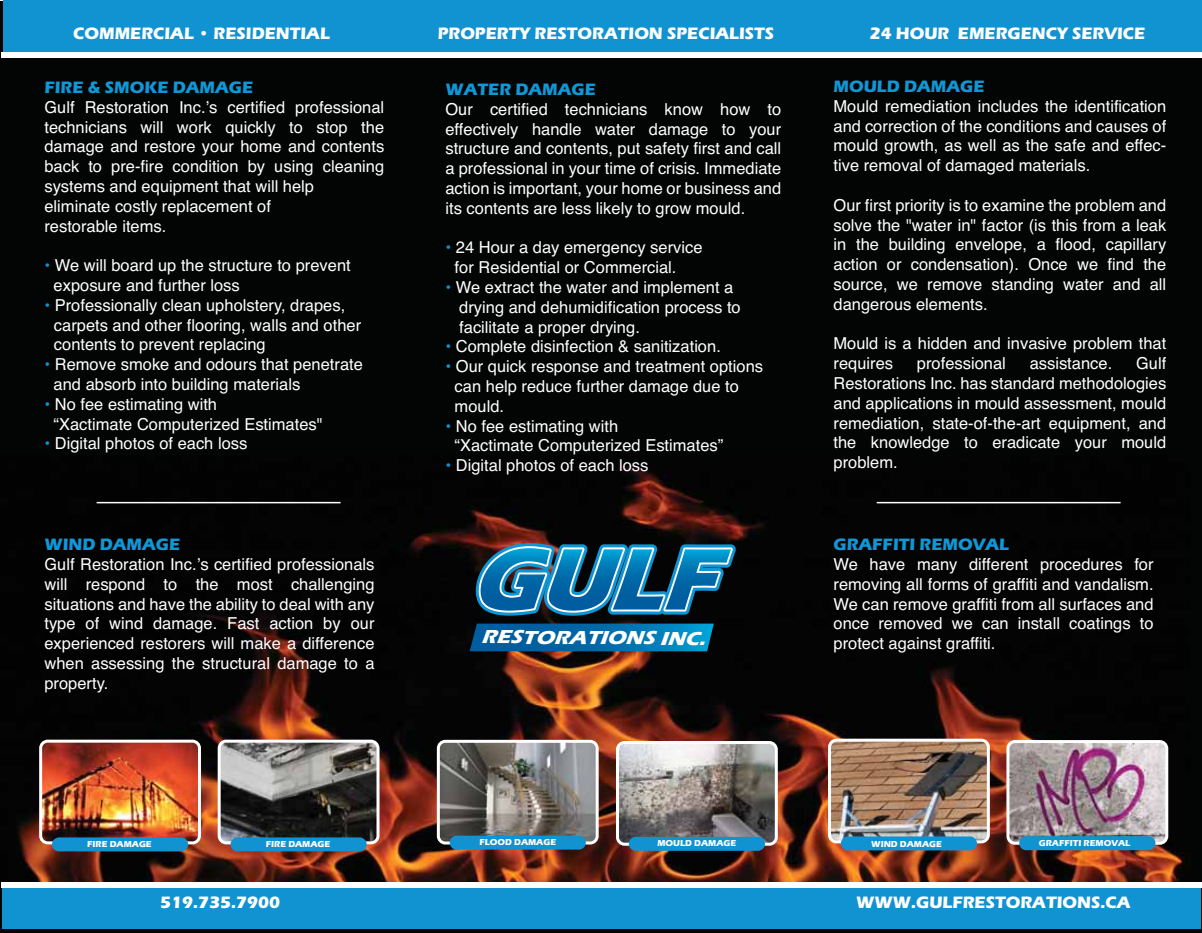
<style>
.page{position:relative;width:1202px;height:933px;background:#fff}
.page>*{position:absolute;margin:0;border:0;box-sizing:border-box;transform-origin:0 0}
.t1{font:italic 700 19.65px "Eras ITC";color:#fff;scale:1.09 1}
.t2{font:700 17.1px "Eras ITC";color:#fff}
.t3{font:700 17.1px "Eras ITC";color:#1097d5}
.t4{font:16.5px/19.8px "Helvetica";color:#fff}
.t5{font:700 8.85px "Eras ITC";color:#fff}
.s1{color:#1293d1}
</style>
<div class="page">
<div style="left:0;top:2px;width:1202px;height:931px;background:#030404"></div>
<img style="left:1px;top:466px;width:1190px;height:422px">
<div style="left:2px;top:888px;width:1199px;height:41px;background:#1293d1"></div>
<div style="left:2px;top:882px;width:1200px;height:6px;background:#fff"></div>
<div style="left:3px;top:0;width:1198px;height:53px;background:#1293d1"></div>
<div style="left:2px;top:53px;width:1200px;height:5px;background:#fff"></div>
<img style="left:829px;top:740px;width:159px;height:102px">
<div style="left:828px;top:739px;width:162px;height:104px;border:3px solid #fff;border-radius:7px"></div>
<div style="left:841px;top:836px;width:136px;height:14px;background:#1293d1;border-radius:7px"></div>
<svg style="left:438px;top:741px;width:159px;height:102px;background:#787672"></svg>
<div style="left:437px;top:740px;width:162px;height:105px;border:3px solid #fff;border-radius:7px"></div>
<div style="left:450px;top:836px;width:136px;height:14px;background:#1293d1;border-radius:7px"></div>
<img style="left:1010px;top:742px;width:157px;height:101px">
<div style="left:1006px;top:740px;width:162px;height:105px;border:3px solid #fff;border-radius:7px"></div>
<div style="left:1019px;top:836px;width:136px;height:14px;background:#1293d1;border-radius:7px"></div>
<svg style="left:219px;top:741px;width:159px;height:102px"></svg>
<div style="left:218px;top:740px;width:161px;height:104px;border:3px solid #fff;border-radius:7px"></div>
<div style="left:230px;top:837px;width:137px;height:14px;background:#1293d1;border-radius:7px"></div>
<img style="left:41px;top:741px;width:158px;height:102px;border-radius:7px">
<div style="left:39px;top:740px;width:162px;height:104px;border:3px solid #fff;border-radius:7px"></div>
<div style="left:52px;top:837px;width:136px;height:14px;background:#1293d1;border-radius:7px"></div>
<svg style="left:617px;top:743px;width:157px;height:101px;background:#8c8885"></svg>
<div style="left:616px;top:741px;width:162px;height:105px;border:3px solid #fff;border-radius:7px"></div>
<div style="left:629px;top:837px;width:136px;height:14px;background:#1293d1;border-radius:7px"></div>
<svg style="left:470px;top:624px;width:244px;height:27px;background:#006ca9"></svg>
<svg style="left:476px;top:543px;width:260px;height:73px"></svg>
<hr style="left:97px;top:502px;width:244px;height:1px;background:#fff">
<hr style="left:877px;top:502px;width:244px;height:1px;background:#fff">
<p class="t2" style="left:73px;top:28px;width:258px">COMMERCIAL •-RESIDENTIAL</p>
<p class="t2" style="left:438px;top:28px;width:338px">PROPERTY RESTORATION SPECIALISTS</p>
<p class="t2" style="left:870px;top:28px;width:277px">24 HOUR EMERGENCY SERVICE</p>
<p class="t3" style="left:44px;top:82px;width:210px">FIRE &amp; SMOKE DAMAGE</p>
<p class="t4" style="left:44px;top:99px;width:341px">Gulf Restoration Inc.’s certified professional technicians will work quickly to stop the damage and restore your home and contents back to pre-fire condition by using cleaning systems and equipment that will help<br>eliminate costly replacement of<br>restorable items.</p>
<p class="t4" style="left:54px;top:257px;width:299px;text-indent:-9px"><span class="s1">•</span> We will board up the structure to prevent exposure and further loss</p>
<p class="t4" style="left:54px;top:297px;width:309px;text-indent:-9px"><span class="s1">•</span> Professionally clean upholstery, drapes, carpets and other flooring, walls and other contents to prevent replacing</p>
<p class="t4" style="left:54px;top:356px;width:311px;text-indent:-9px"><span class="s1">•</span> Remove smoke and odours that penetrate and absorb into building materials</p>
<p class="t4" style="left:54px;top:396px;width:271px;text-indent:-9px"><span class="s1">•</span> No fee estimating with<br>“Xactimate Computerized Estimates"</p>
<p class="t4" style="left:44px;top:435px;width:204px"><span class="s1">•</span> Digital photos of each loss</p>
<p class="t3" style="left:44px;top:539px;width:137px">WIND DAMAGE</p>
<p class="t4" style="left:44px;top:556px;width:332px;text-align:justify">Gulf Restoration Inc.’s certified professionals will respond to the most challenging situations and have the ability to deal with any type of wind damage. Fast action by our experienced restorers will make a difference when assessing the structural damage to a property.</p>
<p class="t3" style="left:445px;top:84px;width:152px">WATER DAMAGE</p>
<p class="t4" style="left:445px;top:101px;width:337px;text-align:justify">Our certified technicians know how to effectively handle water damage to your structure and contents, put safety first and call a professional in your time of crisis. Immediate action is important, your home or business and its contents are less likely to grow mould.</p>
<p class="t4" style="left:455px;top:239px;width:249px;text-indent:-9px"><span class="s1">•</span> 24 Hour a day emergency service for Residential or Commercial.</p>
<p class="t4" style="left:459px;top:279px;width:283px;text-indent:-14px"><span class="s1">•</span> We extract the water and implement a drying and dehumidification process to facilitate a proper drying.</p>
<p class="t4" style="left:445px;top:338px;width:277px"><span class="s1">•</span> Complete disinfection &amp; sanitization.</p>
<p class="t4" style="left:455px;top:358px;width:310px;text-indent:-9px"><span class="s1">•</span> Our quick response and treatment options can help reduce further damage due to mould.</p>
<p class="t4" style="left:455px;top:418px;width:270px;text-indent:-9px"><span class="s1">•</span> No fee estimating with<br>“Xactimate Computerized Estimates”</p>
<p class="t4" style="left:445px;top:457px;width:204px"><span class="s1">•</span> Digital photos of each loss</p>
<p class="t1" style="left:481px;top:631px;width:212px">RESTORATIONS INC.</p>
<p class="t3" style="left:833px;top:81px;width:152px">MOULD DAMAGE</p>
<p class="t4" style="left:833px;top:98px;width:334px;text-align:justify">Mould remediation includes the identification and correction of the conditions and causes of mould growth, as well as the safe and effec&shy;tive removal of damaged materials.</p>
<p class="t4" style="left:833px;top:197px;width:334px;text-align:justify">Our first priority is to examine the problem and solve the "water in" factor (is this from a leak in the building envelope, a flood, capillary action or condensation). Once we find the source, we remove standing water and all dangerous elements.</p>
<p class="t4" style="left:833px;top:335px;width:334px">Mould is a hidden and invasive problem that requires</p>
<p class="t4" style="left:833px;top:355px;width:334px;text-align:justify;text-indent:303px">Gulf Restorations Inc. has standard methodologies and applications in mould assessment, mould remediation, state-of-the-art equipment, and the knowledge to eradicate your mould problem.</p>
<p class="t4" style="left:917px;top:355px;width:90px">professional</p>
<p class="t4" style="left:1030px;top:355px;width:84px">assistance.</p>
<p class="t3" style="left:833px;top:539px;width:177px">GRAFFITI REMOVAL</p>
<p class="t4" style="left:833px;top:556px;width:322px;text-align:justify">We have many different procedures for removing all forms of graffiti and vandalism.<br>We can remove graffiti from all surfaces and once removed we can install coatings to protect against graffiti.</p>
<p class="t5" style="left:87px;top:841px;width:66px">FIRE DAMAGE</p>
<p class="t5" style="left:266px;top:841px;width:66px">FIRE DAMAGE</p>
<p class="t5" style="left:479px;top:839px;width:78px">FLOOD DAMAGE</p>
<p class="t5" style="left:657px;top:841px;width:80px">MOULD DAMAGE</p>
<p class="t5" style="left:871px;top:841px;width:72px">WIND DAMAGE</p>
<p class="t5" style="left:1039px;top:840px;width:93px">GRAFFITI REMOVAL</p>
<p class="t2" style="left:160px;top:896px;width:122px">519.735.7900</p>
<p class="t2" style="left:856px;top:896px;width:276px">WWW.GULFRESTORATIONS.CA</p>
</div>
